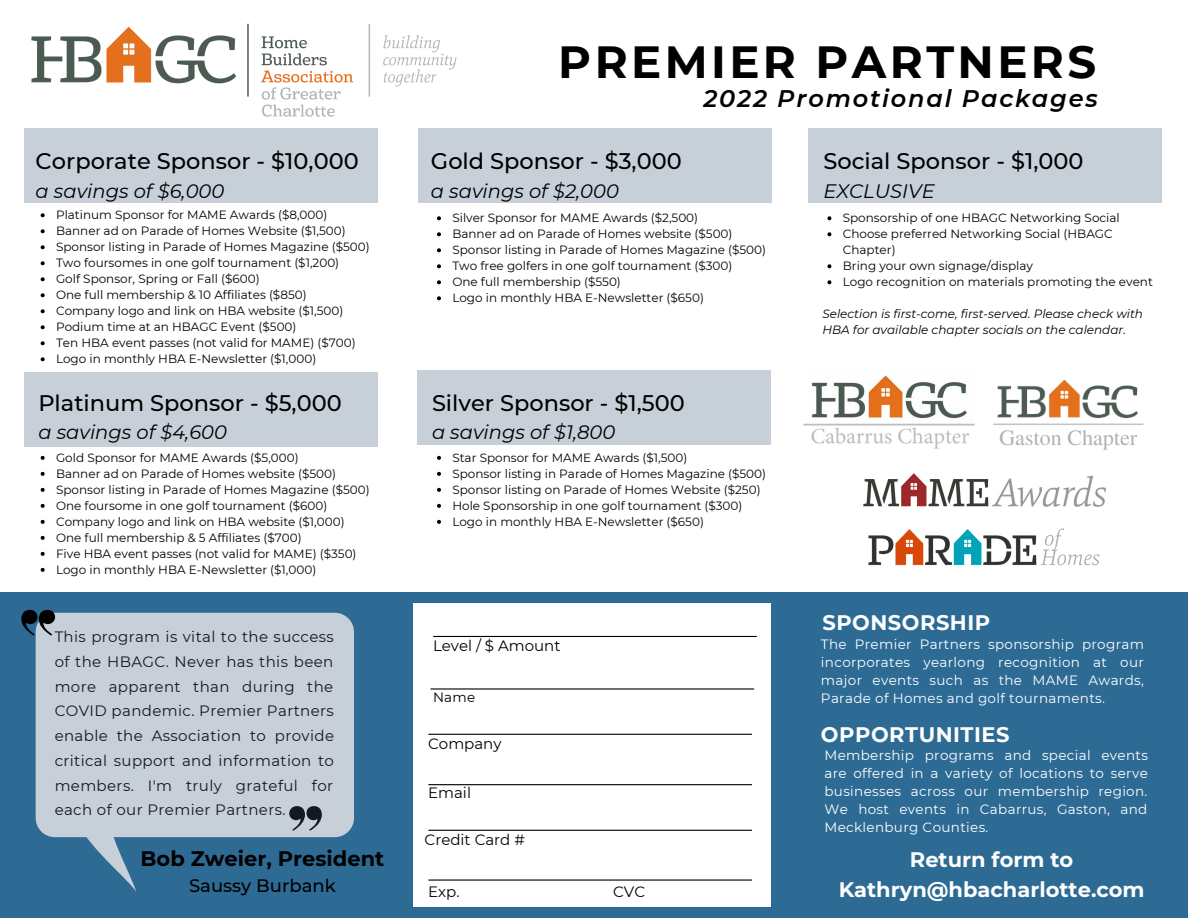
<style>
.page{position:relative;width:1188px;height:918px;background:#fff}
.page>*{position:absolute;margin:0;border:0;box-sizing:border-box;transform-origin:0 0}
.t1{font:700 45px "Montserrat";letter-spacing:.075em;color:#000}
.t2{font:italic 600 24px "Montserrat";letter-spacing:.075em;color:#000}
.t3{font:500 22.5px "Montserrat";color:#000}
.t4{font:700 21px "Montserrat";color:#fff}
.t5{font:700 21px "Montserrat";letter-spacing:.025em;color:#fff}
.t6{font:700 21px "Montserrat";color:#000}
.t7{font:italic 19.5px "Montserrat";color:#000}
.t8{font:500 18px "Montserrat";color:#000}
.t9{font:15px/24.8px "Montserrat";letter-spacing:.025em;color:#131726;text-align:justify}
.t10{font:15px "Montserrat";color:#000}
.t11{font:13.5px/18px "Montserrat";letter-spacing:.025em;color:#fff;text-align:justify}
.t12{font:13.5px "Montserrat";color:#000}
.t13{font:12px/16px "Montserrat";color:#000}
.t14{font:italic 12px/16px "Montserrat";color:#000}
</style>
<div class="page">
<div style="left:0;top:593px;width:1188px;height:325px;background:#2d6b95"></div>
<div style="left:24px;top:129px;width:354px;height:74px;background:#c7d0d8"></div>
<svg style="left:36px;top:613px;width:318px;height:279px;fill:#c7d0d8"></svg>
<svg style="left:22px;top:610px;width:33px;height:26px"></svg>
<svg style="left:290px;top:806px;width:32px;height:25px"></svg>
<div style="left:24px;top:372px;width:354px;height:74px;background:#c7d0d8"></div>
<div style="left:418px;top:129px;width:353px;height:74px;background:#c7d0d8"></div>
<div style="left:417px;top:370px;width:354px;height:74px;background:#c7d0d8"></div>
<div style="left:808px;top:129px;width:353px;height:74px;background:#c7d0d8"></div>
<img style="left:803px;top:375px;width:172px;height:74px">
<img style="left:993px;top:379px;width:151px;height:71px">
<img style="left:25px;top:23px;width:445px;height:106px">
<div style="left:414px;top:603px;width:357px;height:304px;background:#fff"></div>
<hr style="left:431px;top:688px;width:323px;height:2px;background:#000">
<hr style="left:429px;top:734px;width:323px;height:1px;background:#000">
<hr style="left:429px;top:784px;width:323px;height:1px;background:#000">
<hr style="left:429px;top:830px;width:323px;height:1px;background:#000">
<hr style="left:429px;top:879px;width:323px;height:2px;background:#000">
<hr style="left:434px;top:636px;width:322px;height:1px;background:#000">
<img style="left:868px;top:528px;width:232px;height:38px">
<img style="left:863px;top:473px;width:242px;height:34px">
<svg style="left:41px;top:213px;width:4px;height:4px"></svg>
<svg style="left:41px;top:229px;width:4px;height:4px"></svg>
<svg style="left:41px;top:245px;width:4px;height:4px"></svg>
<svg style="left:41px;top:261px;width:4px;height:4px"></svg>
<svg style="left:41px;top:277px;width:4px;height:4px"></svg>
<svg style="left:41px;top:293px;width:4px;height:4px"></svg>
<svg style="left:41px;top:309px;width:4px;height:4px"></svg>
<svg style="left:41px;top:325px;width:4px;height:4px"></svg>
<svg style="left:41px;top:341px;width:4px;height:4px"></svg>
<svg style="left:41px;top:357px;width:4px;height:4px"></svg>
<svg style="left:41px;top:456px;width:4px;height:4px"></svg>
<svg style="left:41px;top:472px;width:4px;height:4px"></svg>
<svg style="left:41px;top:488px;width:4px;height:4px"></svg>
<svg style="left:41px;top:504px;width:4px;height:4px"></svg>
<svg style="left:41px;top:520px;width:4px;height:4px"></svg>
<svg style="left:41px;top:536px;width:4px;height:4px"></svg>
<svg style="left:41px;top:552px;width:4px;height:4px"></svg>
<svg style="left:41px;top:568px;width:4px;height:4px"></svg>
<svg style="left:437px;top:216px;width:4px;height:4px"></svg>
<svg style="left:437px;top:232px;width:4px;height:4px"></svg>
<svg style="left:437px;top:248px;width:4px;height:4px"></svg>
<svg style="left:437px;top:264px;width:4px;height:4px"></svg>
<svg style="left:437px;top:280px;width:4px;height:4px"></svg>
<svg style="left:437px;top:296px;width:4px;height:4px"></svg>
<svg style="left:437px;top:456px;width:4px;height:4px"></svg>
<svg style="left:437px;top:472px;width:4px;height:4px"></svg>
<svg style="left:437px;top:488px;width:4px;height:4px"></svg>
<svg style="left:437px;top:504px;width:4px;height:4px"></svg>
<svg style="left:437px;top:520px;width:4px;height:4px"></svg>
<svg style="left:827px;top:216px;width:4px;height:4px"></svg>
<svg style="left:827px;top:232px;width:4px;height:4px"></svg>
<svg style="left:827px;top:264px;width:4px;height:4px"></svg>
<svg style="left:827px;top:280px;width:4px;height:4px"></svg>
<p class="t3" style="left:36px;top:148px;width:325px">Corporate Sponsor - $10,000</p>
<p class="t7" style="left:36px;top:179px;width:190px">a savings of $6,000</p>
<p class="t13" style="left:56px;top:207px;width:273px">Platinum Sponsor for MAME Awards ($8,000)</p>
<p class="t13" style="left:56px;top:223px;width:291px">Banner ad on Parade of Homes Website ($1,500)</p>
<p class="t13" style="left:56px;top:239px;width:315px">Sponsor listing in Parade of Homes Magazine ($500)</p>
<p class="t13" style="left:56px;top:255px;width:285px">Two foursomes in one golf tournament ($1,200)</p>
<p class="t13" style="left:56px;top:271px;width:205px">Golf Sponsor, Spring or Fall ($600)</p>
<p class="t13" style="left:56px;top:287px;width:252px">One full membership &amp; 10 Affiliates ($850)</p>
<p class="t13" style="left:56px;top:303px;width:289px">Company logo and link on HBA website ($1,500)</p>
<p class="t13" style="left:56px;top:319px;width:242px">Podium time at an HBAGC Event ($500)</p>
<p class="t13" style="left:56px;top:335px;width:301px">Ten HBA event passes (not valid for MAME) ($700)</p>
<p class="t13" style="left:56px;top:351px;width:262px">Logo in monthly HBA E-Newsletter ($1,000)</p>
<p class="t3" style="left:38px;top:389px;width:305px">Platinum Sponsor - $5,000</p>
<p class="t7" style="left:38px;top:420px;width:190px">a savings of $4,600</p>
<p class="t13" style="left:56px;top:450px;width:244px">Gold Sponsor for MAME Awards ($5,000)</p>
<p class="t13" style="left:56px;top:466px;width:282px">Banner ad on Parade of Homes website ($500)</p>
<p class="t13" style="left:56px;top:482px;width:315px">Sponsor listing in Parade of Homes Magazine ($500)</p>
<p class="t13" style="left:56px;top:498px;width:273px">One foursome in one golf tournament ($600)</p>
<p class="t13" style="left:56px;top:514px;width:290px">Company logo and link on HBA website ($1,000)</p>
<p class="t13" style="left:56px;top:530px;width:247px">One full membership &amp; 5 Affiliates ($700)</p>
<p class="t13" style="left:56px;top:546px;width:302px">Five HBA event passes (not valid for MAME) ($350)</p>
<p class="t13" style="left:56px;top:562px;width:262px">Logo in monthly HBA E-Newsletter ($1,000)</p>
<p class="t9" style="left:55px;top:624px;width:281px">This program is vital to the success of the HBAGC. Never has this been more apparent than during the COVID pandemic. Premier Partners enable the Association to provide critical support and information to members. I'm truly grateful for each of our Premier Partners.</p>
<p class="t6" style="left:141px;top:846px;width:245px">Bob Zweier, President</p>
<p class="t8" style="left:189px;top:874px;width:148px">Saussy Burbank</p>
<p class="t1" style="left:558px;top:34px;width:539px">PREMIER PARTNERS</p>
<p class="t2" style="left:703px;top:84px;width:396px">2022 Promotional Packages</p>
<p class="t3" style="left:431px;top:148px;width:252px">Gold Sponsor - $3,000</p>
<p class="t7" style="left:431px;top:179px;width:189px">a savings of $2,000</p>
<p class="t13" style="left:452px;top:210px;width:247px">Silver Sponsor for MAME Awards ($2,500)</p>
<p class="t13" style="left:452px;top:226px;width:282px">Banner ad on Parade of Homes website ($500)</p>
<p class="t13" style="left:452px;top:242px;width:315px">Sponsor listing in Parade of Homes Magazine ($500)</p>
<p class="t13" style="left:452px;top:258px;width:282px">Two free golfers in one golf tournament ($300)</p>
<p class="t13" style="left:452px;top:274px;width:170px">One full membership ($550)</p>
<p class="t13" style="left:452px;top:290px;width:253px">Logo in monthly HBA E-Newsletter ($650)</p>
<p class="t3" style="left:432px;top:389px;width:254px">Silver Sponsor - $1,500</p>
<p class="t7" style="left:432px;top:420px;width:185px">a savings of $1,800</p>
<p class="t13" style="left:452px;top:450px;width:237px">Star Sponsor for MAME Awards ($1,500)</p>
<p class="t13" style="left:452px;top:466px;width:315px">Sponsor listing in Parade of Homes Magazine ($500)</p>
<p class="t13" style="left:452px;top:482px;width:310px">Sponsor listing on Parade of Homes Website ($250)</p>
<p class="t13" style="left:452px;top:498px;width:292px">Hole Sponsorship in one golf tournament ($300)</p>
<p class="t13" style="left:452px;top:514px;width:253px">Logo in monthly HBA E-Newsletter ($650)</p>
<p class="t10" style="left:433px;top:637px;width:129px">Level / $ Amount</p>
<p class="t12" style="left:433px;top:689px;width:44px">Name</p>
<p class="t10" style="left:428px;top:735px;width:75px">Company</p>
<p class="t10" style="left:428px;top:784px;width:44px">Email</p>
<p class="t10" style="left:425px;top:831px;width:102px">Credit Card #</p>
<p class="t3" style="left:823px;top:148px;width:262px">Social Sponsor - $1,000</p>
<p class="t7" style="left:823px;top:179px;width:113px">EXCLUSIVE</p>
<p class="t13" style="left:843px;top:210px;width:279px">Sponsorship of one HBAGC Networking Social</p>
<p class="t13" style="left:843px;top:226px;width:272px">Choose preferred Networking Social (HBAGC<br>Chapter)</p>
<p class="t13" style="left:843px;top:258px;width:192px">Bring your own signage/display</p>
<p class="t13" style="left:843px;top:274px;width:312px">Logo recognition on materials promoting the event</p>
<p class="t14" style="left:822px;top:306px;width:322px">Selection is first-come, first-served. Please check with<br>HBA for available chapter socials on the calendar.</p>
<p class="t5" style="left:822px;top:609px;width:169px">SPONSORSHIP</p>
<p class="t11" style="left:821px;top:635px;width:325px">The Premier Partners sponsorship program incorporates yearlong recognition at our major events such as the MAME Awards, Parade of Homes and golf tournaments.</p>
<p class="t5" style="left:821px;top:721px;width:190px">OPPORTUNITIES</p>
<p class="t11" style="left:824px;top:746px;width:325px">Membership programs and special events are offered in a variety of locations to serve businesses across our membership region.<br>We host events in Cabarrus, Gaston, and Mecklenburg Counties.</p>
<p class="t4" style="left:910px;top:847px;width:165px">Return form to</p>
<p class="t10" style="left:428px;top:883px;width:33px">Exp.</p>
<p class="t10" style="left:613px;top:883px;width:34px">CVC</p>
<p class="t4" style="left:839px;top:876px;width:308px">Kathryn@hbacharlotte.com</p>
</div>
